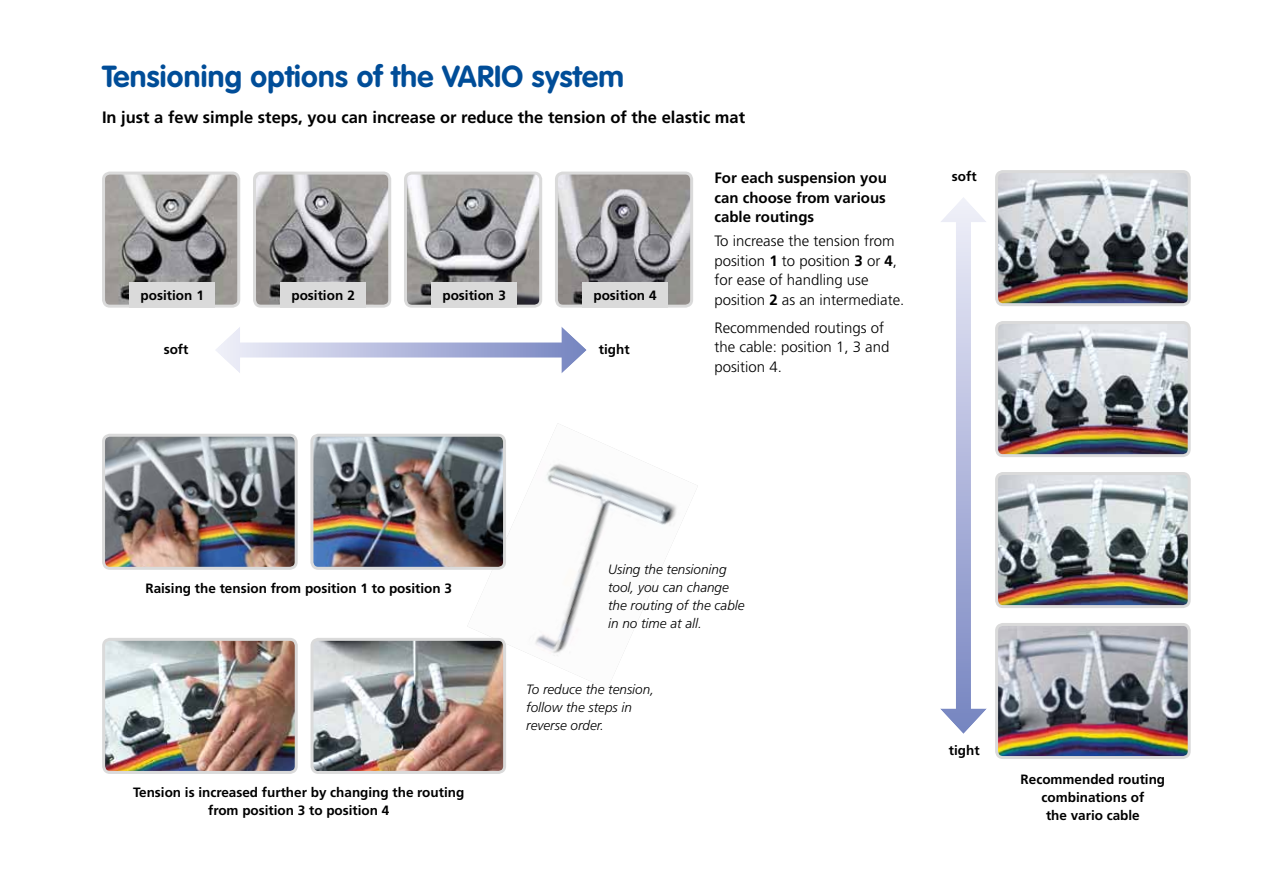
<style>
.page{position:relative;width:1263px;height:893px;background:#fff}
.page>*{position:absolute;margin:0;border:0;box-sizing:border-box;transform-origin:0 0}
.t1{font:700 30px "VAG Rounded";letter-spacing:.01em;color:#004d98}
.t2{font:700 16.5px "Frutiger";color:#000}
.t3{font:300 15px/19.5px "Frutiger";color:#000}
.t4{font:700 15px/19.5px "Frutiger";color:#000;text-align:justify}
.t5{font:700 13.5px/18px "Frutiger";color:#000;text-align:center}
.t6{font:italic 300 13.5px/18px "Frutiger";color:#000}
.s1{font-weight:700}
</style>
<div class="page">
<img style="left:467px;top:423px;width:231px;height:266px">
<img style="left:106px;top:176px;width:130px;height:128px">
<div style="left:102px;top:172px;width:138px;height:136px;border:3px solid #dadada;border-radius:6px"></div>
<img style="left:257px;top:176px;width:130px;height:128px">
<div style="left:253px;top:172px;width:138px;height:136px;border:3px solid #dadada;border-radius:6px"></div>
<img style="left:408px;top:176px;width:130px;height:128px">
<div style="left:404px;top:172px;width:138px;height:136px;border:3px solid #dadada;border-radius:6px"></div>
<img style="left:559px;top:176px;width:130px;height:128px">
<div style="left:555px;top:172px;width:138px;height:136px;border:3px solid #dadada;border-radius:6px"></div>
<img style="left:999px;top:174px;width:188px;height:128px">
<div style="left:995px;top:170px;width:196px;height:136px;border:3px solid #dadada;border-radius:6px"></div>
<img style="left:999px;top:325px;width:188px;height:128px">
<div style="left:995px;top:321px;width:196px;height:136px;border:3px solid #dadada;border-radius:6px"></div>
<img style="left:999px;top:476px;width:188px;height:128px">
<div style="left:995px;top:472px;width:196px;height:136px;border:3px solid #dadada;border-radius:6px"></div>
<img style="left:999px;top:627px;width:188px;height:128px">
<div style="left:995px;top:623px;width:196px;height:136px;border:3px solid #dadada;border-radius:6px"></div>
<svg style="left:240px;top:342px;width:321px;height:15px;background:#b6bcde"></svg>
<svg style="left:561px;top:327px;width:26px;height:46px"></svg>
<svg style="left:216px;top:327px;width:24px;height:46px"></svg>
<svg style="left:956px;top:222px;width:15px;height:486px;background:#b3b9dd"></svg>
<svg style="left:940px;top:708px;width:47px;height:26px"></svg>
<svg style="left:941px;top:197px;width:45px;height:25px"></svg>
<img style="left:106px;top:438px;width:188px;height:128px">
<div style="left:102px;top:434px;width:196px;height:136px;border:3px solid #dadada;border-radius:6px"></div>
<img style="left:314px;top:438px;width:188px;height:128px">
<div style="left:310px;top:434px;width:196px;height:136px;border:3px solid #dadada;border-radius:6px"></div>
<img style="left:106px;top:642px;width:188px;height:128px">
<div style="left:102px;top:638px;width:196px;height:136px;border:3px solid #dadada;border-radius:6px"></div>
<img style="left:314px;top:639px;width:191px;height:131px">
<div style="left:310px;top:638px;width:196px;height:136px;border:3px solid #dadada;border-radius:6px"></div>
<div style="left:130px;top:282px;width:85px;height:26px;background:#dadada"></div>
<div style="left:281px;top:282px;width:85px;height:26px;background:#dadada"></div>
<div style="left:432px;top:282px;width:85px;height:26px;background:#dadada"></div>
<div style="left:583px;top:282px;width:85px;height:26px;background:#dadada"></div>
<h1 class="t1" style="left:102px;top:64px;width:523px">Tensioning options of the VARIO system</h1>
<p class="t2" style="left:102px;top:111px;width:645px">In just a few simple steps, you can increase or reduce the tension of the elastic mat</p>
<p class="t5" style="left:141px;top:287px;width:65px">position 1</p>
<p class="t5" style="left:291px;top:287px;width:65px">position 2</p>
<p class="t5" style="left:442px;top:287px;width:65px">position 3</p>
<p class="t5" style="left:593px;top:287px;width:65px">position 4</p>
<p class="t5" style="left:164px;top:341px;width:26px">soft</p>
<p class="t5" style="left:599px;top:341px;width:32px">tight</p>
<p class="t4" style="left:714px;top:169px;width:174px">For each suspension you can choose from various cable routings</p>
<p class="t3" style="left:714px;top:232px;width:192px">To increase the tension from position <span class="s1">1</span> to position <span class="s1">3</span> or <span class="s1">4</span>, for ease of handling use position <span class="s1">2</span> as an intermediate.</p>
<p class="t3" style="left:714px;top:319px;width:177px">Recommended routings of the cable: position 1, 3 and position 4.</p>
<p class="t5" style="left:952px;top:168px;width:26px">soft</p>
<p class="t5" style="left:145px;top:580px;width:308px">Raising the tension from position 1 to position 3</p>
<p class="t5" style="left:133px;top:784px;width:333px">Tension is increased further by changing the routing from position 3 to position 4</p>
<p class="t6" style="left:608px;top:562px;width:138px">Using the tensioning tool, you can change the routing of the cable in no time at all.</p>
<p class="t6" style="left:526px;top:681px;width:129px">To reduce the tension, follow the steps in reverse order.</p>
<p class="t5" style="left:949px;top:743px;width:32px">tight</p>
<p class="t5" style="left:1021px;top:772px;width:146px">Recommended routing combinations of<br>the vario cable</p>
</div>
